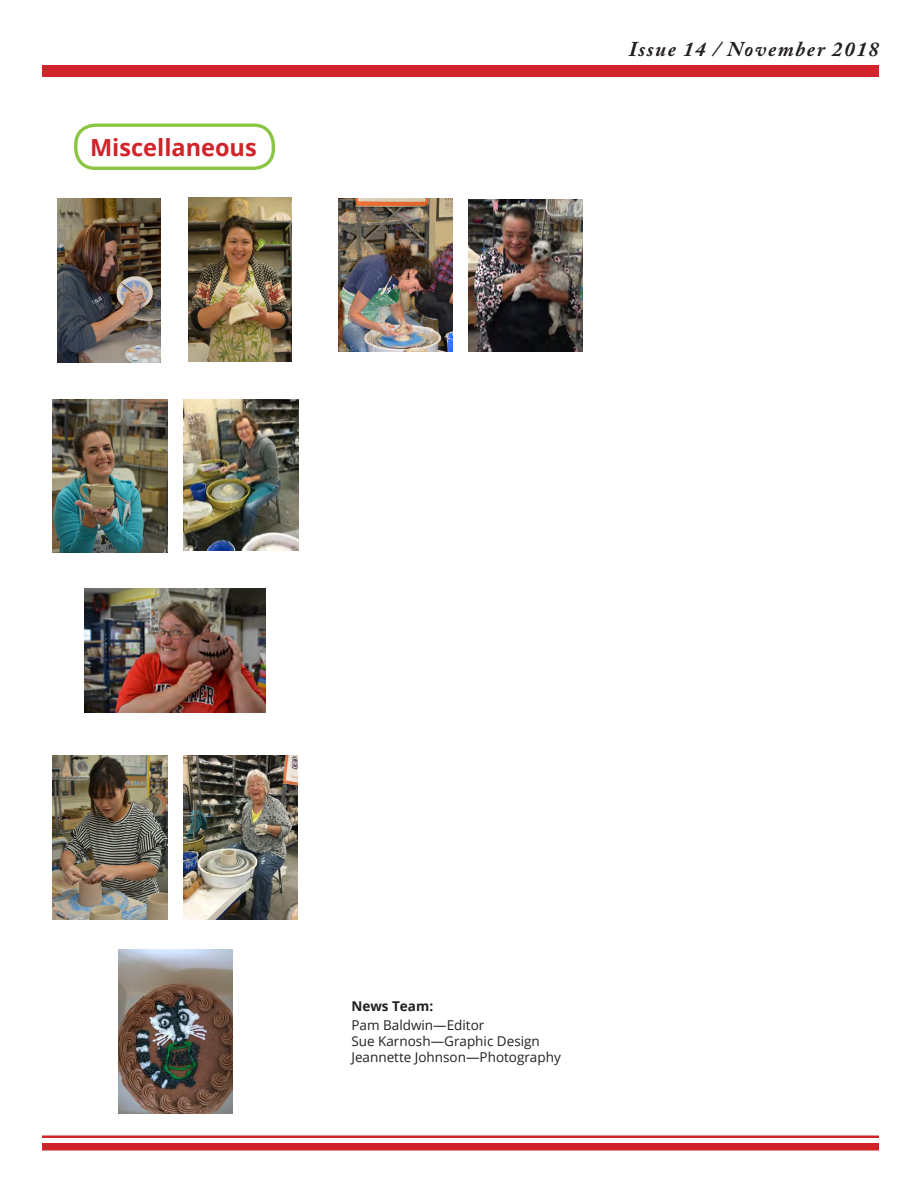
<style>
.page{position:relative;width:921px;height:1191px;background:#fff}
.page>*{position:absolute;margin:0;border:0;box-sizing:border-box;transform-origin:0 0}
.BODY{font:700 23.55px "Open Sans";color:#d1232a}
.t1{font:italic 700 21px "Adobe Caslon Pro";letter-spacing:.075em;color:#231f20}
.BODY-2{font:13.5px "Open Sans";color:#231f20}
.BODY-3{font:700 13.5px "Open Sans";color:#231f20}
</style>
<div class="page">
<div style="left:42px;top:1143px;width:837px;height:7px;background:#d1232a"></div>
<hr style="left:42px;top:1135px;width:837px;height:3px;background:#d1232a">
<div style="left:42px;top:65px;width:837px;height:11px;background:#d1232a"></div>
<img style="left:118px;top:949px;width:115px;height:164px">
<img style="left:338px;top:198px;width:114px;height:153px">
<img style="left:469px;top:199px;width:114px;height:152px">
<img style="left:53px;top:756px;width:114px;height:164px">
<img style="left:183px;top:755px;width:114px;height:164px">
<img style="left:84px;top:589px;width:182px;height:124px">
<img style="left:53px;top:400px;width:114px;height:153px">
<img style="left:184px;top:399px;width:114px;height:152px">
<div style="left:74px;top:124px;width:201px;height:46px;border:3px solid #8bc642;border-radius:19px"></div>
<img style="left:58px;top:198px;width:103px;height:164px">
<img style="left:188px;top:198px;width:103px;height:164px">
<p class="BODY" style="left:90px;top:131px;width:168px">Miscellaneous</p>
<h2 class="t1" style="left:629px;top:36px;width:252px">Issue 14 / November 2018</h2>
<p class="BODY-3" style="left:351px;top:996px;width:83px">News Team:</p>
<p class="BODY-2" style="left:351px;top:1016px;width:134px">Pam Baldwin—Editor</p>
<p class="BODY-2" style="left:351px;top:1032px;width:190px">Sue Karnosh—Graphic Design</p>
<p class="BODY-2" style="left:351px;top:1048px;width:211px">Jeannette Johnson—Photography</p>
</div>
